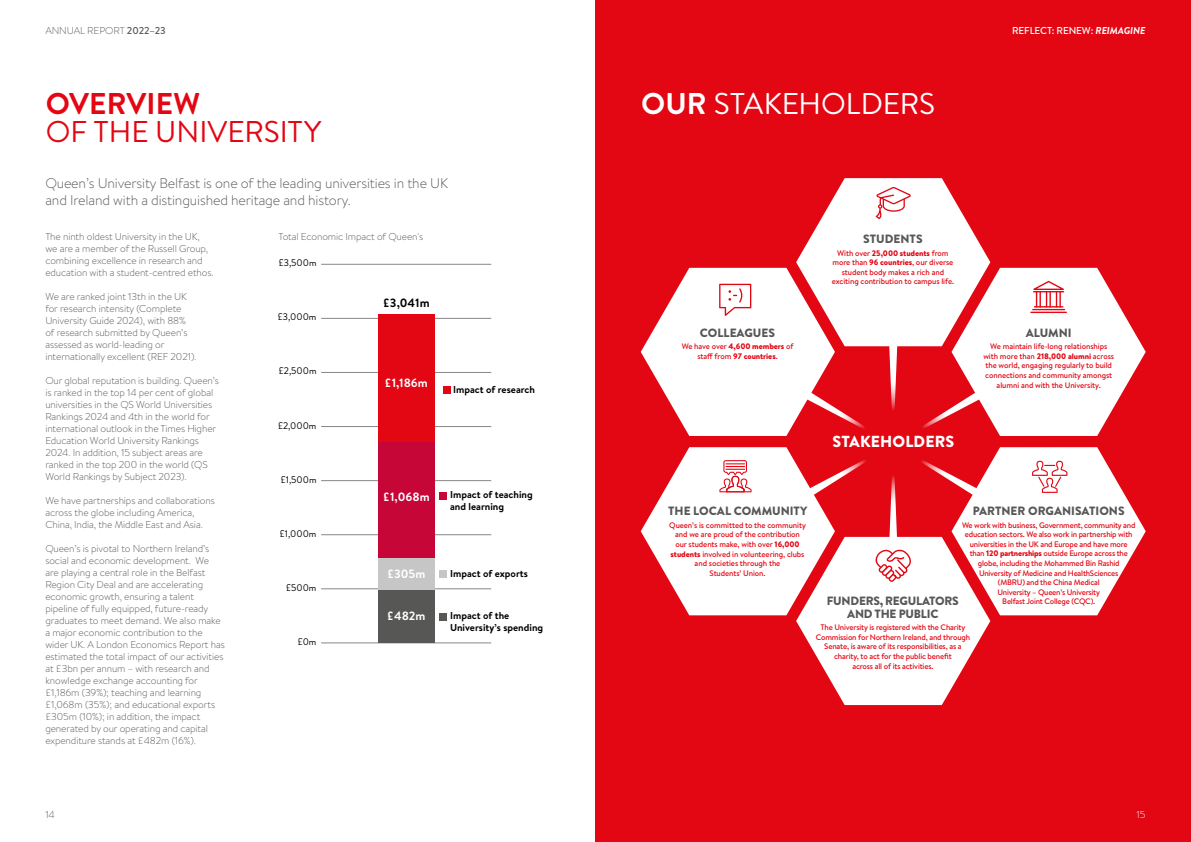
<style>
.page{position:relative;width:1191px;height:842px;background:#fff}
.page>*{position:absolute;margin:0;border:0;box-sizing:border-box;transform-origin:0 0}
.t1{font:30px "Brandon Text";color:#e30613}
.t2{font:30px "Brandon Text";color:#fff}
.t3{font:700 30px "Brandon Text";letter-spacing:.005em;color:#e30613}
.t4{font:900 16px "Brandon Text";letter-spacing:.01em;color:#fff}
.t5{font:300 14px/16.8px "Brandon Text";letter-spacing:-.01em;color:#575756}
.t6{font:900 12px "Brandon Text";color:#575756}
.t7{font:900 12px/13px "Brandon Text";letter-spacing:-.02em;color:#575756;text-align:center}
.t8{font:700 12px "Brandon Text";color:#fff}
.t9{font:700 12px "Brandon Text";color:#000}
.t10{font:300 10px/12px "Brandon Text";letter-spacing:-.01em;color:#575756}
.t11{font:700 10px/12px "Brandon Text";color:#000}
.t12{font:500 10px "Brandon Text";letter-spacing:-.01em;color:#fff}
.t13{font:300 10px "Brandon Text";color:#fff}
.t14{font:9.9px "Brandon Grotesque";color:#000}
.t15{font:500 8px/9.6px "Brandon Text";letter-spacing:-.02em;color:#e30613;text-align:center}
.t16{font:900 8px/9.6px "Brandon Text";letter-spacing:-.01em;color:#e30613;text-align:center}
.s1{font-weight:500}
.s2{font-weight:700}
.s3{font-weight:700;font-style:italic}
.s4{font-weight:900}
</style>
<div class="page">
<hr style="left:321px;top:643px;width:170px;height:1px;background:#878787">
<hr style="left:321px;top:589px;width:170px;height:1px;background:#878787">
<hr style="left:321px;top:534px;width:170px;height:1px;background:#878787">
<hr style="left:321px;top:480px;width:170px;height:1px;background:#878787">
<hr style="left:321px;top:426px;width:170px;height:1px;background:#878787">
<hr style="left:321px;top:372px;width:170px;height:1px;background:#878787">
<hr style="left:321px;top:318px;width:170px;height:1px;background:#878787">
<hr style="left:321px;top:264px;width:170px;height:1px;background:#878787">
<div style="left:378px;top:314px;width:56px;height:128px;background:#e30613"></div>
<div style="left:378px;top:442px;width:56px;height:116px;background:#c50637"></div>
<div style="left:378px;top:558px;width:56px;height:33px;background:#c6c6c6"></div>
<div style="left:378px;top:591px;width:56px;height:52px;background:#575756"></div>
<div style="left:443px;top:387px;width:7px;height:7px;background:#e30613"></div>
<div style="left:440px;top:571px;width:7px;height:7px;background:#c6c6c6"></div>
<div style="left:440px;top:492px;width:7px;height:7px;background:#c50637"></div>
<div style="left:440px;top:613px;width:7px;height:7px;background:#575756"></div>
<div style="left:595px;top:0;width:596px;height:842px;background:#e30613"></div>
<svg style="left:641px;top:178px;width:504px;height:527px"></svg>
<div style="left:832px;top:381px;width:122px;height:122px;background:#e30613;border-radius:50%"></div>
<p class="t10" style="left:45px;top:24px;width:122px">ANNUAL REPORT <span class="s1">2022–23</span></p>
<h1 class="t3" style="left:46px;top:82px;width:156px">OVERVIEW</h1>
<h1 class="t1" style="left:46px;top:111px;width:277px">OF THE UNIVERSITY</h1>
<h3 class="t5" style="left:45px;top:174px;width:404px">Queen’s University Belfast is one of the leading universities in the UK and Ireland with a distinguished heritage and history.</h3>
<p class="t10" style="left:45px;top:230px;width:170px">The ninth oldest University in the UK, we are a member of the Russell Group, combining excellence in research and education with a student-centred ethos.</p>
<p class="t10" style="left:45px;top:290px;width:153px">We are ranked joint 13th in the UK for research intensity (Complete University Guide 2024), with 88% of research submitted by Queen’s assessed as world-leading or internationally excellent (REF 2021).</p>
<p class="t10" style="left:45px;top:374px;width:175px">Our global reputation is building. Queen’s is ranked in the top 14 per cent of global universities in the QS World Universities Rankings 2024 and 4th in the world for international outlook in the Times Higher Education World University Rankings 2024. In addition, 15 subject areas are ranked in the top 200 in the world (QS World Rankings by Subject 2023).</p>
<p class="t10" style="left:45px;top:494px;width:171px">We have partnerships and collaborations across the globe including America,<br>China, India, the Middle East and Asia.</p>
<p class="t10" style="left:45px;top:542px;width:181px">Queen’s is pivotal to Northern Ireland’s social and economic development. We are playing a central role in the Belfast Region City Deal and are accelerating economic growth, ensuring a talent pipeline of fully equipped, future-ready graduates to meet demand. We also make a major economic contribution to the wider UK. A London Economics Report has estimated the total impact of our activities at £3bn per annum – with research and knowledge exchange accounting for £1,186m (39%); teaching and learning £1,068m (35%); and educational exports £305m (10%); in addition, the impact generated by our operating and capital expenditure stands at £482m (16%).</p>
<p class="t10" style="left:278px;top:230px;width:146px">Total Economic Impact of Queen's</p>
<p class="t14" style="left:279px;top:256px;width:39px">£3,500m</p>
<p class="t9" style="left:383px;top:294px;width:48px">£3,041m</p>
<p class="t14" style="left:278px;top:310px;width:40px">£3,000m</p>
<p class="t14" style="left:279px;top:364px;width:39px">£2,500m</p>
<p class="t8" style="left:384px;top:374px;width:45px">£1,186m</p>
<p class="t11" style="left:453px;top:383px;width:83px">Impact of research</p>
<p class="t14" style="left:278px;top:418px;width:40px">£2,000m</p>
<p class="t14" style="left:281px;top:472px;width:37px">£1,500m</p>
<p class="t11" style="left:450px;top:488px;width:84px">Impact of teaching and learning</p>
<p class="t8" style="left:383px;top:488px;width:48px">£1,068m</p>
<p class="t14" style="left:280px;top:526px;width:38px">£1,000m</p>
<p class="t8" style="left:387px;top:565px;width:40px">£305m</p>
<p class="t8" style="left:387px;top:607px;width:40px">£482m</p>
<p class="t11" style="left:450px;top:567px;width:79px">Impact of exports</p>
<p class="t14" style="left:286px;top:580px;width:32px">£500m</p>
<p class="t11" style="left:450px;top:610px;width:94px">Impact of the<br>University’s spending</p>
<p class="t14" style="left:298px;top:634px;width:20px">£0m</p>
<p class="t10" style="left:45px;top:808px;width:11px">14</p>
<h1 class="t2" style="left:641px;top:83px;width:296px"><span class="s2">OUR</span> STAKEHOLDERS</h1>
<p class="t12" style="left:1012px;top:24px;width:135px">REFLECT: RENEW: <span class="s3">REIMAGINE</span></p>
<p class="t6" style="left:700px;top:324px;width:77px">COLLEAGUES</p>
<p class="t16" style="left:681px;top:341px;width:113px"><span class="s1">We have over</span> 4,600 members <span class="s1">of staff from</span> 97 countries<span class="s1">.</span></p>
<p class="t6" style="left:863px;top:230px;width:61px">STUDENTS</p>
<p class="t15" style="left:831px;top:248px;width:124px">With over <span class="s4">25,000 students</span> from more than <span class="s4">96 countries</span>, our diverse student body makes a rich and exciting contribution to campus life.</p>
<h2 class="t4" style="left:832px;top:430px;width:123px">STAKEHOLDERS</h2>
<p class="t6" style="left:1025px;top:324px;width:47px">ALUMNI</p>
<p class="t15" style="left:983px;top:341px;width:132px">We maintain life-long relationships with more than <span class="s4">218,000 alumni</span> across the world, engaging regularly to build connections and community amongst alumni and with the University.</p>
<p class="t6" style="left:668px;top:503px;width:141px">THE LOCAL COMMUNITY</p>
<p class="t15" style="left:669px;top:520px;width:138px">Queen’s is committed to the community and we are proud of the contribution our students make, with over <span class="s4">16,000 students</span> involved in volunteering, clubs and societies through the<br>Students’ Union.</p>
<p class="t6" style="left:972px;top:503px;width:153px">PARTNER ORGANISATIONS</p>
<p class="t15" style="left:962px;top:520px;width:175px">We work with business, Government, community and education sectors. We also work in partnership with universities in the UK and Europe and have more than <span class="s4">120 partnerships</span> outside Europe across the globe, including the Mohammed Bin Rashid University of Medicine and HealthSciences<br>(MBRU) and the China Medical<br>University – Queen’s University<br>Belfast Joint College (CQC).</p>
<p class="t7" style="left:827px;top:594px;width:134px">FUNDERS, REGULATORS<br>AND THE PUBLIC</p>
<p class="t15" style="left:815px;top:622px;width:156px">The University is registered with the Charity Commission for Northern Ireland, and through Senate, is aware of its responsibilities, as a charity, to act for the public benefit<br>across all of its activities.</p>
<p class="t13" style="left:1136px;top:807px;width:10px">15</p>
</div>
